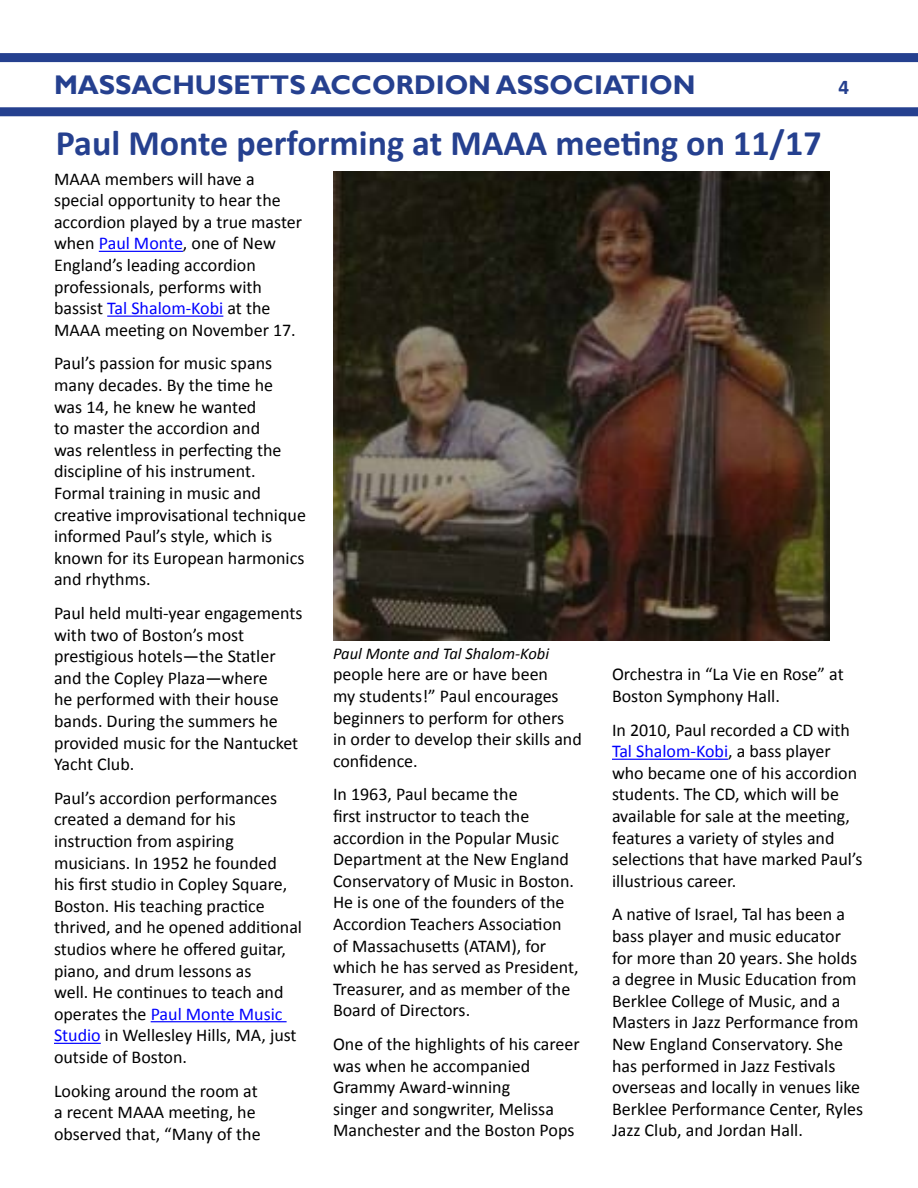
<style>
.page{position:relative;width:918px;height:1188px;background:#fff}
.page>*{position:absolute;margin:0;border:0;box-sizing:border-box;transform-origin:0 0}
.t1{font:700 36px "Calibri";color:#25408f}
.t2{font:700 27px "Gill Sans";color:#25408f}
.t3{font:700 21px "Calibri";color:#25408f}
.t4{font:18px/21.6px "Calibri";color:#000}
.t5{font:italic 16.5px "Calibri";color:#000}
.s1{color:#00f}
</style>
<div class="page">
<div style="left:0;top:53px;width:918px;height:9px;background:#25408f"></div>
<div style="left:0;top:107px;width:918px;height:9px;background:#25408f"></div>
<hr style="left:99px;top:251px;width:84px;height:1px;background:#00f">
<hr style="left:107px;top:316px;width:116px;height:1px;background:#00f">
<hr style="left:151px;top:1021px;width:136px;height:1px;background:#00f">
<hr style="left:54px;top:1043px;width:47px;height:1px;background:#00f">
<img style="left:333px;top:171px;width:497px;height:470px">
<hr style="left:612px;top:759px;width:116px;height:1px;background:#00f">
<h2 class="t2" style="left:54px;top:69px;width:643px">MASSACHUSETTS ACCORDION ASSOCIATION</h2>
<p class="t3" style="left:838px;top:74px;width:12px">4</p>
<h1 class="t1" style="left:56px;top:120px;width:767px">Paul Monte performing at MAAA meeting on 11/17</h1>
<p class="t4" style="left:54px;top:168px;width:250px">MAAA members will have a special opportunity to hear the accordion played by a true master when <span class="s1">Paul Monte</span>, one of New<br>England’s leading accordion professionals, performs with bassist <span class="s1">Tal Shalom-Kobi</span> at the<br>MAAA meeting on November 17.</p>
<p class="t4" style="left:54px;top:353px;width:253px">Paul’s passion for music spans many decades. By the time he<br>was 14, he knew he wanted<br>to master the accordion and<br>was relentless in perfecting the discipline of his instrument.<br>Formal training in music and creative improvisational technique informed Paul’s style, which is known for its European harmonics and rhythms.</p>
<p class="t4" style="left:54px;top:602px;width:250px">Paul held multi-year engagements with two of Boston’s most prestigious hotels—the Statler and the Copley Plaza—where<br>he performed with their house bands. During the summers he provided music for the Nantucket<br>Yacht Club.</p>
<p class="t4" style="left:54px;top:787px;width:250px">Paul’s accordion performances created a demand for his instruction from aspiring musicians. In 1952 he founded<br>his first studio in Copley Square,<br>Boston. His teaching practice thrived, and he opened additional studios where he offered guitar, piano, and drum lessons as<br>well. He continues to teach and operates the <span class="s1">Paul Monte Music<br>Studio</span> in Wellesley Hills, MA, just outside of Boston.</p>
<p class="t4" style="left:54px;top:1080px;width:208px">Looking around the room at a recent MAAA meeting, he observed that, “Many of the</p>
<p class="t5" style="left:333px;top:643px;width:218px">Paul Monte and Tal Shalom-Kobi</p>
<p class="t4" style="left:612px;top:664px;width:233px">Orchestra in “La Vie en Rose” at<br>Boston Symphony Hall.</p>
<p class="t4" style="left:612px;top:719px;width:252px">In 2010, Paul recorded a CD with<br><span class="s1">Tal Shalom-Kobi</span>, a bass player who became one of his accordion students. The CD, which will be available for sale at the meeting, features a variety of styles and selections that have marked Paul’s illustrious career.</p>
<p class="t4" style="left:612px;top:904px;width:253px">A native of Israel, Tal has been a bass player and music educator for more than 20 years. She holds a degree in Music Education from<br>Berklee College of Music, and a<br>Masters in Jazz Performance from<br>New England Conservatory. She has performed in Jazz Festivals overseas and locally in venues like<br>Berklee Performance Center, Ryles<br>Jazz Club, and Jordan Hall.</p>
<p class="t4" style="left:333px;top:664px;width:250px">people here are or have been<br>my students!” Paul encourages beginners to perform for others in order to develop their skills and confidence.</p>
<p class="t4" style="left:333px;top:784px;width:247px">In 1963, Paul became the<br>first instructor to teach the accordion in the Popular Music<br>Department at the New England<br>Conservatory of Music in Boston.<br>He is one of the founders of the<br>Accordion Teachers Association of Massachusetts (ATAM), for which he has served as President,<br>Treasurer, and as member of the<br>Board of Directors.</p>
<p class="t4" style="left:333px;top:1033px;width:248px">One of the highlights of his career was when he accompanied<br>Grammy Award-winning<br>singer and songwriter, Melissa<br>Manchester and the Boston Pops</p>
</div>
